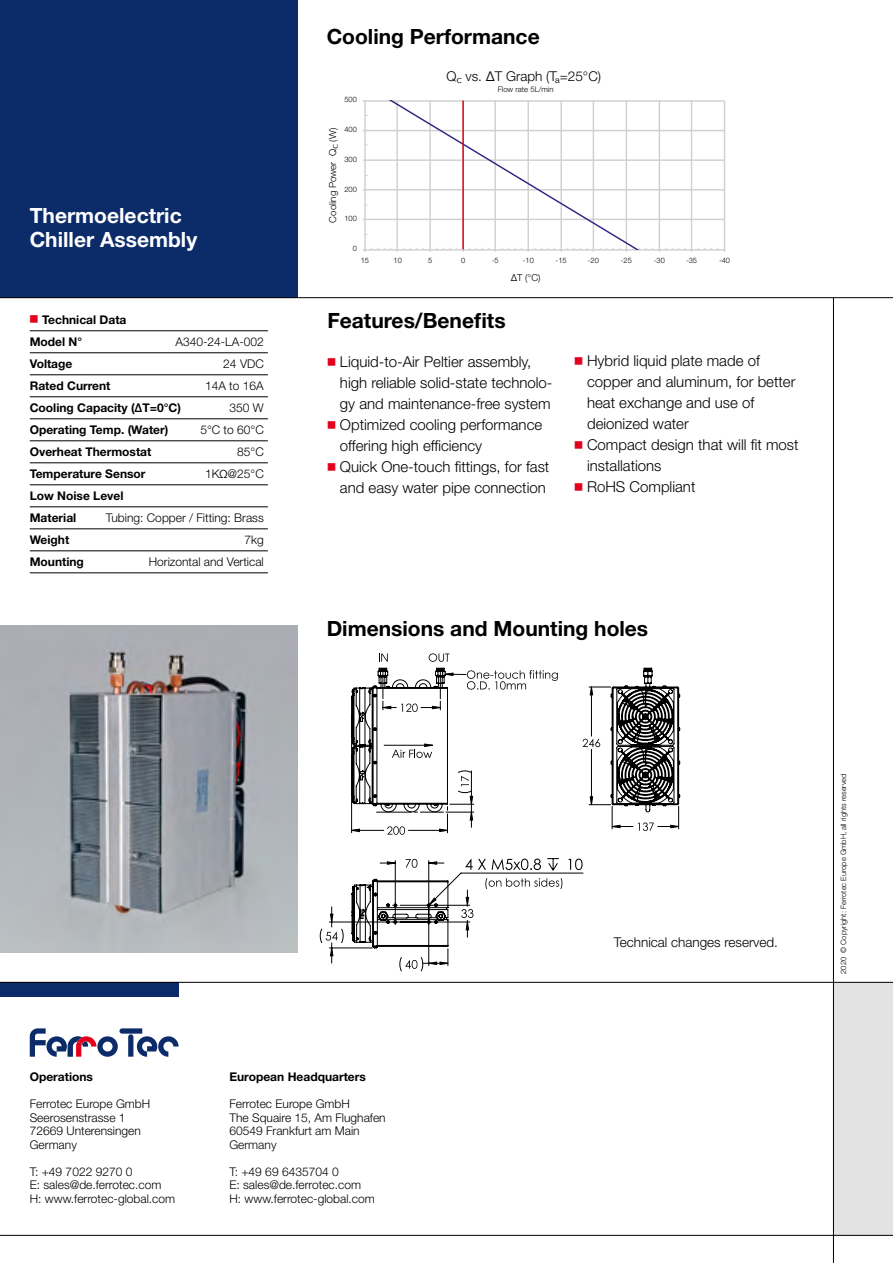
<style>
.page{position:relative;width:893px;height:1263px;background:#fff}
.page>*{position:absolute;margin:0;border:0;box-sizing:border-box;transform-origin:0 0}
.t1{font:700 21px "Helvetica Neue LT Std";color:#000}
.t2{font:700 21px/24px "Helvetica Neue LT Std";color:#fff}
.t3{font:300 15px "Helvetica Neue LT Std";color:#000}
.t4{font:300 13.5px "Helvetica Neue LT Std";color:#000}
.t5{font:300 13.5px "Helvetica Neue LT Pro";color:#000}
.t6{font:300 12px/13.5px "Helvetica Neue";color:#000}
.t7{font:700 12px/22px "Helvetica Neue LT Std";color:#000}
.t8{font:300 12px "Helvetica Neue LT Std";color:#000}
.t9{font:700 12px "Helvetica Neue";color:#000}
.t10{font:300 9.6px "Helvetica Neue LT Pro";color:#000}
.t11{font:300 7.8px "Helvetica Neue LT Pro";color:#000}
.t12{font:300 7.5px "Helvetica Neue LT Std";color:#000}
.t13{font:300 7.5px "Helvetica Neue LT Pro";color:#000}
.s1{font-family:"Universal Newswith Comm Pi";font-weight:400;font-size:15px;color:#e4001d}
.s2{font-family:"American Typewriter";font-weight:400}
.s3{font-family:"Avenir Next";font-weight:400}
.s4{font-family:"Universal Newswith Comm Pi";font-weight:400;color:#e4001d}
</style>
<div class="page">
<img style="left:0;top:625px;width:297px;height:327px">
<hr style="left:724px;top:101px;width:1px;height:148px;background:#d0d0d0">
<hr style="left:365px;top:100px;width:359px;height:2px;background:#d0d0d0">
<hr style="left:364px;top:101px;width:2px;height:149px;background:#d0d0d0">
<hr style="left:365px;top:249px;width:359px;height:2px;background:#d0d0d0">
<svg style="left:364px;top:250px;width:14px;height:1px"></svg>
<svg style="left:384px;top:250px;width:20px;height:1px"></svg>
<svg style="left:423px;top:250px;width:14px;height:1px"></svg>
<svg style="left:456px;top:250px;width:20px;height:1px"></svg>
<svg style="left:554px;top:250px;width:14px;height:1px"></svg>
<svg style="left:365px;top:101px;width:359px;height:149px"></svg>
<hr style="left:462px;top:101px;width:2px;height:148px;background:#e3000f">
<div style="left:833px;top:982px;width:60px;height:253px;background:#e3e3e3"></div>
<svg style="left:30px;top:1028px;width:149px;height:29px"></svg>
<div style="left:0;top:0;width:298px;height:298px;background:#0b2b69"></div>
<div style="left:0;top:982px;width:179px;height:15px;background:#0b2b69"></div>
<hr style="left:0;top:982px;width:893px;height:1px;background:#000">
<hr style="left:0;top:297px;width:893px;height:1px;background:#000">
<hr style="left:833px;top:298px;width:1px;height:965px;background:#000">
<hr style="left:0;top:1235px;width:893px;height:1px;background:#000">
<hr style="left:30px;top:330px;width:238px;height:1px;background:#000">
<hr style="left:30px;top:352px;width:238px;height:1px;background:#000">
<hr style="left:30px;top:374px;width:238px;height:1px;background:#000">
<hr style="left:30px;top:396px;width:238px;height:1px;background:#000">
<hr style="left:30px;top:418px;width:238px;height:1px;background:#000">
<hr style="left:30px;top:440px;width:238px;height:1px;background:#000">
<hr style="left:30px;top:462px;width:238px;height:1px;background:#000">
<hr style="left:30px;top:484px;width:238px;height:1px;background:#000">
<hr style="left:30px;top:506px;width:238px;height:1px;background:#000">
<hr style="left:30px;top:528px;width:238px;height:1px;background:#000">
<hr style="left:30px;top:550px;width:238px;height:1px;background:#000">
<hr style="left:30px;top:572px;width:238px;height:1px;background:#000">
<svg style="left:379px;top:653px;width:9px;height:9px"></svg>
<svg style="left:429px;top:653px;width:20px;height:9px"></svg>
<svg style="left:351px;top:668px;width:207px;height:167px"></svg>
<svg style="left:582px;top:668px;width:99px;height:163px"></svg>
<svg style="left:320px;top:858px;width:263px;height:114px"></svg>
<h1 class="t2" style="left:30px;top:203px;width:169px">Thermoelectric<br>Chiller Assembly</h1>
<p class="t7" style="left:30px;top:308px;width:98px"><span class="s1">n</span> Technical Data<br>Model N°</p>
<p class="t8" style="left:176px;top:334px;width:90px">A340-24-LA-002</p>
<p class="t7" style="left:30px;top:352px;width:44px">Voltage</p>
<p class="t8" style="left:223px;top:356px;width:42px">24 VDC</p>
<p class="t7" style="left:30px;top:374px;width:82px">Rated Current</p>
<p class="t8" style="left:205px;top:378px;width:60px">14A to 16A</p>
<p class="t7" style="left:30px;top:396px;width:153px">Cooling Capacity (∆T=0°C)</p>
<p class="t8" style="left:230px;top:400px;width:36px">350 W</p>
<p class="t7" style="left:30px;top:418px;width:140px">Operating Temp. (Water)</p>
<p class="t8" style="left:200px;top:422px;width:65px">5°C to 60°C</p>
<p class="t7" style="left:30px;top:440px;width:123px">Overheat Thermostat</p>
<p class="t8" style="left:237px;top:444px;width:28px">85°C</p>
<p class="t7" style="left:30px;top:462px;width:117px">Temperature Sensor</p>
<p class="t8" style="left:205px;top:466px;width:60px">1K<span class="s2">Ω</span>@25°C</p>
<p class="t7" style="left:30px;top:484px;width:95px">Low Noise Level<br>Material</p>
<p class="t8" style="left:106px;top:510px;width:159px">Tubing: Copper / Fitting: Brass</p>
<p class="t7" style="left:30px;top:528px;width:41px">Weight</p>
<p class="t8" style="left:244px;top:532px;width:21px">7kg</p>
<p class="t7" style="left:30px;top:551px;width:56px">Mounting</p>
<p class="t8" style="left:149px;top:554px;width:116px">Horizontal and Vertical</p>
<h1 class="t1" style="left:327px;top:24px;width:215px">Cooling Performance</h1>
<p class="t5" style="left:446px;top:68px;width:156px">Q<sub>c</sub> vs. ΔT Graph (T =25°C)</p>
<p class="t5" style="left:556px;top:75px;width:6px">ª</p>
<p class="t13" style="left:344px;top:95px;width:14px">500</p>
<p class="t13" style="left:344px;top:125px;width:14px">400</p>
<p class="t10" style="left:327px;top:223px;width:96px;rotate:-90deg">Cooling Power Q<span class="s3">c</span> (W)</p>
<p class="t13" style="left:344px;top:155px;width:14px">300</p>
<p class="t13" style="left:344px;top:184px;width:14px">200</p>
<p class="t13" style="left:344px;top:214px;width:14px">100</p>
<p class="t13" style="left:353px;top:244px;width:6px">0</p>
<p class="t11" style="left:498px;top:85px;width:57px">Flow rate 5L/min</p>
<p class="t13" style="left:361px;top:256px;width:10px">15</p>
<p class="t13" style="left:394px;top:256px;width:10px">10</p>
<p class="t13" style="left:428px;top:256px;width:6px">5</p>
<p class="t13" style="left:461px;top:256px;width:6px">0</p>
<p class="t13" style="left:492px;top:256px;width:8px">-5</p>
<p class="t13" style="left:523px;top:255px;width:13px">-10</p>
<p class="t13" style="left:556px;top:256px;width:13px">-15</p>
<p class="t13" style="left:588px;top:256px;width:13px">-20</p>
<p class="t13" style="left:621px;top:256px;width:13px">-25</p>
<p class="t13" style="left:654px;top:256px;width:13px">-30</p>
<p class="t13" style="left:686px;top:256px;width:13px">-35</p>
<p class="t13" style="left:719px;top:256px;width:13px">-40</p>
<p class="t10" style="left:511px;top:272px;width:31px">ΔT (°C)</p>
<h1 class="t1" style="left:327px;top:307px;width:180px">Features/Benefits</h1>
<p class="t3" style="left:327px;top:352px;width:205px"><span class="s4">n</span> Liquid-to-Air Peltier assembly,</p>
<p class="t3" style="left:340px;top:373px;width:214px">high reliable solid-state technolo-</p>
<p class="t3" style="left:340px;top:394px;width:212px">gy and maintenance-free system</p>
<p class="t3" style="left:327px;top:415px;width:216px"><span class="s4">n</span> Optimized cooling performance</p>
<p class="t3" style="left:340px;top:436px;width:144px">offering high efficiency</p>
<p class="t3" style="left:327px;top:457px;width:223px"><span class="s4">n</span> Quick One-touch fittings, for fast</p>
<p class="t3" style="left:340px;top:478px;width:207px">and easy water pipe connection</p>
<p class="t3" style="left:575px;top:351px;width:187px"><span class="s4">n</span> Hybrid liquid plate made of</p>
<p class="t3" style="left:587px;top:372px;width:210px">copper and aluminum, for better</p>
<p class="t3" style="left:587px;top:393px;width:169px">heat exchange and use of</p>
<p class="t3" style="left:587px;top:414px;width:103px">deionized water</p>
<p class="t3" style="left:575px;top:435px;width:225px"><span class="s4">n</span> Compact design that will fit most</p>
<p class="t3" style="left:587px;top:456px;width:76px">installations</p>
<p class="t3" style="left:575px;top:477px;width:122px"><span class="s4">n</span> RoHS Compliant</p>
<h1 class="t1" style="left:327px;top:615px;width:323px">Dimensions and Mounting holes</h1>
<p class="t9" style="left:30px;top:1069px;width:65px">Operations</p>
<p class="t6" style="left:30px;top:1097px;width:122px">Ferrotec Europe GmbH<br>Seerosenstrasse 1<br>72669 Unterensingen<br>Germany</p>
<p class="t6" style="left:30px;top:1164px;width:147px">T: +49 7022 9270 0<br>E: sales@de.ferrotec.com<br>H: www.ferrotec-global.com</p>
<p class="t9" style="left:229px;top:1069px;width:138px">European Headquarters</p>
<p class="t6" style="left:229px;top:1097px;width:158px">Ferrotec Europe GmbH<br>The Squaire 15, Am Flughafen<br>60549 Frankfurt am Main<br>Germany</p>
<p class="t6" style="left:229px;top:1164px;width:147px">T: +49 69 6435704 0<br>E: sales@de.ferrotec.com<br>H: www.ferrotec-global.com</p>
<p class="t4" style="left:614px;top:934px;width:166px">Technical changes reserved.</p>
<p class="t12" style="left:839px;top:974px;width:202px;rotate:-90deg">2020 © Copyright: Ferrotec Europe GmbH, all rights reserved</p>
</div>
